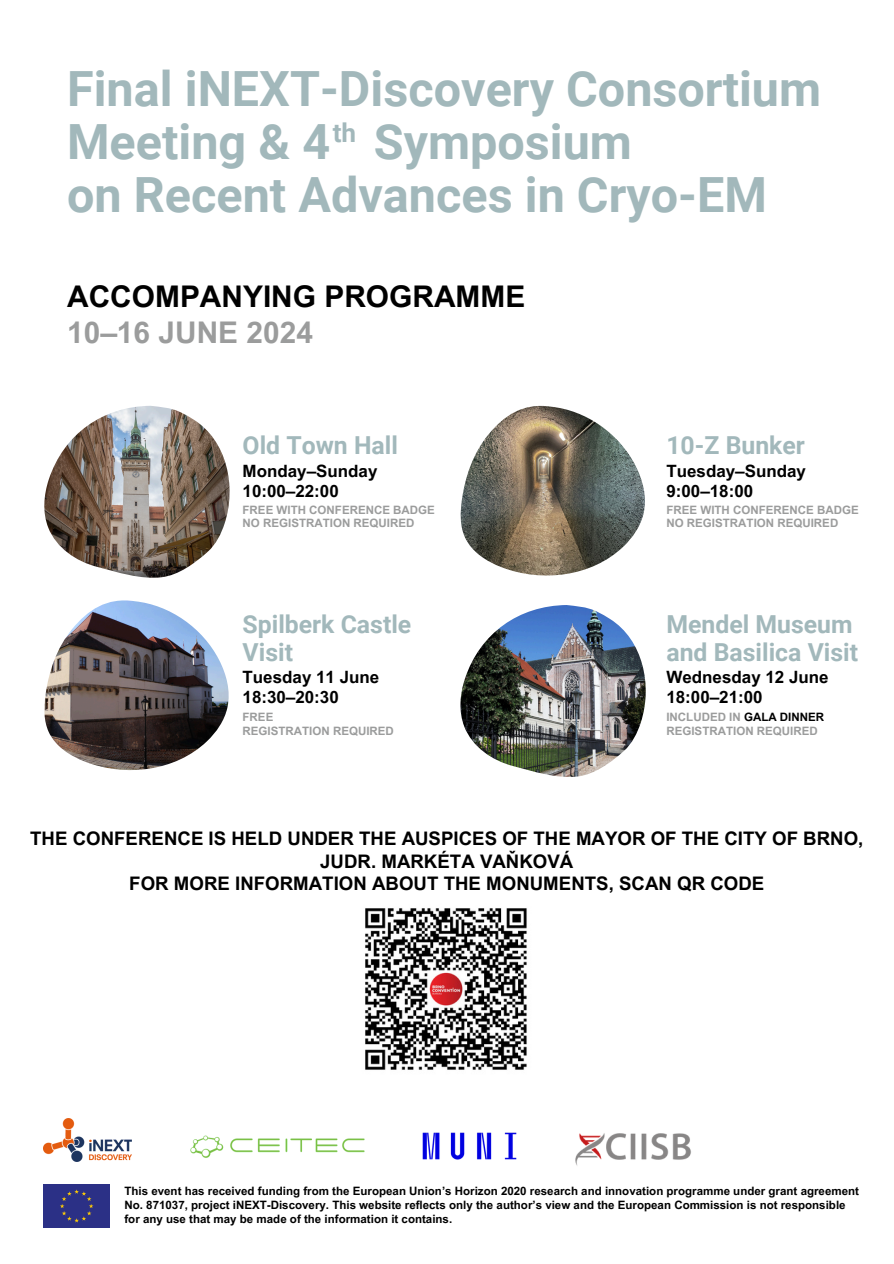
<style>
.page{position:relative;width:894px;height:1264px;background:#fff}
.page>*{position:absolute;margin:0;border:0;box-sizing:border-box;transform-origin:0 0}
.t1{font:700 48.45px/53.2px "Roboto";color:#a2b8bb}
.t2{font:700 29.85px "Arial MT Pro";color:#000}
.t3{font:700 29.85px "Arial MT Pro";color:#9b9c9c}
.t4{font:700 26.1px "Roboto";color:#a2b8bb}
.t5{font:700 24.75px/27.3px "Roboto";color:#a2b8bb}
.t6{font:700 18.6px/22.4px "Arial MT Pro";color:#000;text-align:center}
.t7{font:700 16.95px/20.4px "Arial MT Pro";color:#000}
.t8{font:700 11.55px/13.8px "Arial MT Pro";color:#000}
.t9{font:700 11.55px/13.8px "Arial MT Pro";color:#9b9c9c}
.s1{color:#fff}
.s2{color:#000}
</style>
<div class="page">
<img style="left:365px;top:908px;width:162px;height:162px">
<img style="left:44px;top:406px;width:186px;height:172px">
<img style="left:44px;top:600px;width:185px;height:170px">
<img style="left:460px;top:406px;width:184px;height:169px">
<img style="left:460px;top:605px;width:185px;height:172px">
<div style="left:43px;top:1184px;width:67px;height:43px;background:#2b3086"></div>
<svg style="left:60px;top:1189px;width:33px;height:33px"></svg>
<img style="left:43px;top:1118px;width:88px;height:43px">
<img style="left:190px;top:1135px;width:175px;height:23px">
<img style="left:422px;top:1132px;width:95px;height:28px">
<img style="left:575px;top:1133px;width:116px;height:33px">
<h6 class="t1" style="left:67px;top:62px;width:755px">Final iNEXT-Discovery Consortium<br>Meeting &amp; 4<span class="s1">th</span>Symposium<br>on Recent Advances in Cryo-EM</h6>
<h3 class="t4" style="left:332px;top:118px;width:25px">th</h3>
<h5 class="t2" style="left:67px;top:285px;width:459px">ACCOMPANYING PROGRAMME</h5>
<p class="t3" style="left:67px;top:321px;width:247px">10–16 JUNE 2024</p>
<h6 class="t5" style="left:242px;top:432px;width:157px">Old Town Hall</h6>
<h3 class="t7" style="left:242px;top:462px;width:136px">Monday–Sunday<br>10:00–22:00</h3>
<h5 class="t5" style="left:666px;top:432px;width:140px">10-Z Bunker</h5>
<h6 class="t7" style="left:666px;top:462px;width:141px">Tuesday–Sunday<br>9:00–18:00</h6>
<p class="t9" style="left:242px;top:504px;width:194px">FREE WITH CONFERENCE BADGE<br>NO REGISTRATION REQUIRED</p>
<p class="t9" style="left:666px;top:504px;width:194px">FREE WITH CONFERENCE BADGE<br>NO REGISTRATION REQUIRED</p>
<h3 class="t5" style="left:242px;top:611px;width:170px">Spilberk Castle<br>Visit</h3>
<h5 class="t7" style="left:242px;top:669px;width:138px">Tuesday 11 June<br>18:30–20:30</h5>
<h6 class="t5" style="left:666px;top:611px;width:193px">Mendel Museum and Basilica Visit</h6>
<h4 class="t7" style="left:666px;top:669px;width:164px">Wednesday 12 June<br>18:00–21:00</h4>
<p class="t9" style="left:242px;top:711px;width:153px">FREE<br>REGISTRATION REQUIRED</p>
<p class="t9" style="left:666px;top:711px;width:159px">INCLUDED IN <span class="s2">GALA DINNER<br></span>REGISTRATION REQUIRED</p>
<p class="t6" style="left:30px;top:830px;width:834px">THE CONFERENCE IS HELD UNDER THE AUSPICES OF THE MAYOR OF THE CITY OF BRNO,<br>JUDR. MARKÉTA VAŇKOVÁ<br>FOR MORE INFORMATION ABOUT THE MONUMENTS, SCAN QR CODE</p>
<p class="t8" style="left:124px;top:1185px;width:736px">This event has received funding from the European Union’s Horizon 2020 research and innovation programme under grant agreement<br>No. 871037, project iNEXT-Discovery. This website reflects only the author’s view and the European Commission is not responsible</p>
<p class="t8" style="left:124px;top:1213px;width:329px">for any use that may be made of the information it contains.</p>
</div>
